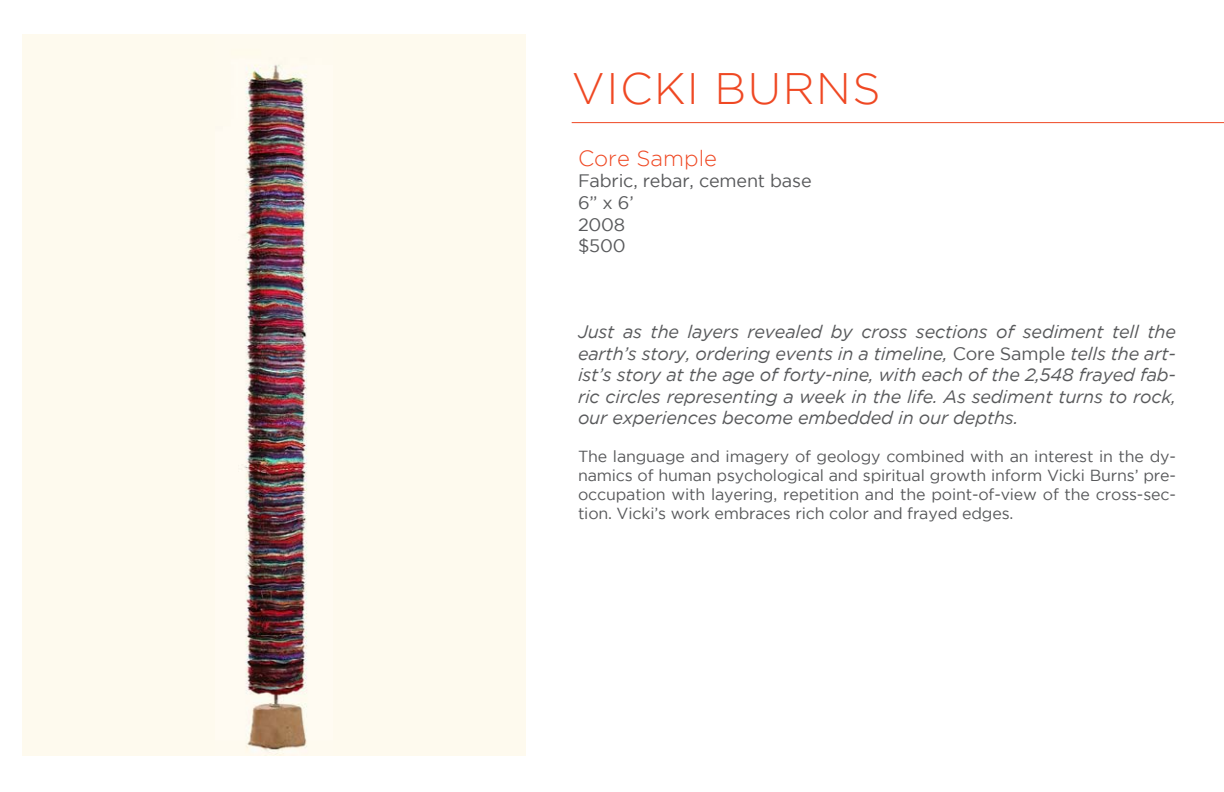
<style>
.page{position:relative;width:1224px;height:792px;background:#fff}
.page>*{position:absolute;margin:0;border:0;box-sizing:border-box;transform-origin:0 0}
.t1{font:300 44px "Gotham";letter-spacing:.035em;color:#ef4823}
.t2{font:300 22px "Gotham";color:#ef4823}
.t3{font:italic 18px/21.6px "Gotham";letter-spacing:-.01em;color:#58595b;text-align:justify}
.t4{font:18px/21.6px "Gotham";letter-spacing:-.01em;color:#58595b}
.t5{font:16px/19.2px "Gotham";letter-spacing:-.01em;color:#58595b;text-align:justify}
.s1{font-style:normal}
</style>
<div class="page">
<hr style="left:572px;top:122px;width:652px;height:1px;background:#ef4823">
<div style="left:22px;top:34px;width:504px;height:722px;background:#fefaee"></div>
<img style="left:244px;top:65px;width:63px;height:687px">
<h1 class="t1" style="left:572px;top:65px;width:310px">VICKI BURNS</h1>
<p class="t2" style="left:578px;top:146px;width:141px">Core Sample</p>
<p class="t4" style="left:578px;top:170px;width:235px">Fabric, rebar, cement base<br>6” x 6’<br>2008<br>$500</p>
<p class="t3" style="left:578px;top:321px;width:600px">Just as the layers revealed by cross sections of sediment tell the earth’s story, ordering events in a timeline, <span class="s1">Core Sample</span> tells the art&shy;ist’s story at the age of forty-nine, with each of the 2,548 frayed fab&shy;ric circles representing a week in the life. As sediment turns to rock, our experiences become embedded in our depths.</p>
<p class="t5" style="left:578px;top:446px;width:600px">The language and imagery of geology combined with an interest in the dy&shy;namics of human psychological and spiritual growth inform Vicki Burns’ pre&shy;occupation with layering, repetition and the point-of-view of the cross-sec&shy;tion. Vicki’s work embraces rich color and frayed edges.</p>
</div>
